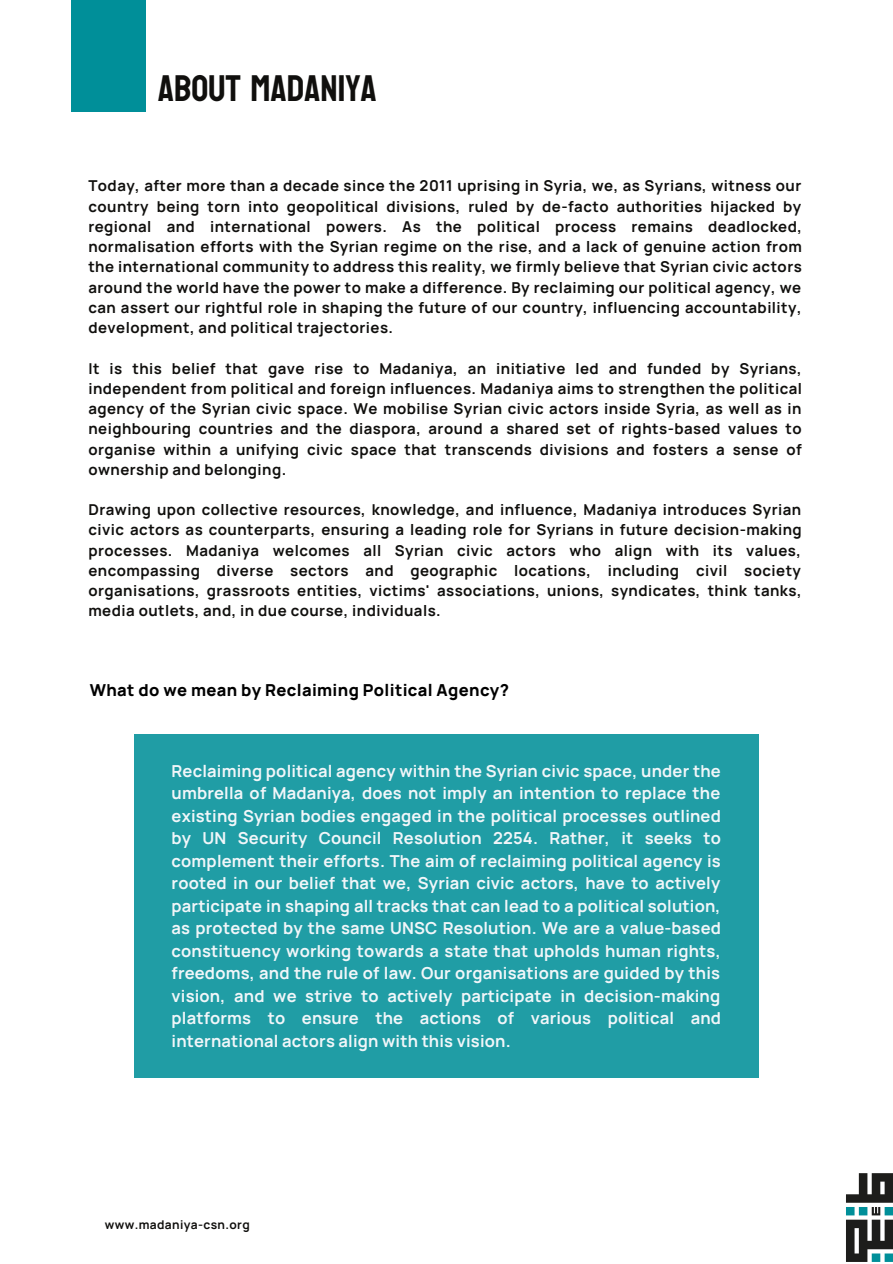
<style>
.page{position:relative;width:893px;height:1264px;background:#fff}
.page>*{position:absolute;margin:0;border:0;box-sizing:border-box;transform-origin:0 0}
.t1{font:37.5px "Koulen";color:#100f0d}
.t2{font:700 16.5px/22.5px "Manrope";letter-spacing:.01em;color:#f1f6f9;text-align:justify}
.t3{font:800 16.5px "Manrope";letter-spacing:.02em;color:#000}
.t4{font:700 15px/20.2px "Manrope";letter-spacing:.03em;color:#100f0d;text-align:justify}
.t5{font:700 12px "Manrope";letter-spacing:.03em;color:#100f0d}
</style>
<div class="page">
<div style="left:134px;top:734px;width:624px;height:343px;background:#209da5"></div>
<div style="left:71px;top:0;width:74px;height:111px;background:#008f99"></div>
<svg style="left:846px;top:1173px;width:46px;height:88px"></svg>
<p class="t1" style="left:158px;top:66px;width:220px">ABOUT MADANIYA</p>
<p class="t4" style="left:88px;top:175px;width:715px">Today, after more than a decade since the 2011 uprising in Syria, we, as Syrians, witness our country being torn into geopolitical divisions, ruled by de-facto authorities hijacked by regional and international powers. As the political process remains deadlocked, normalisation efforts with the Syrian regime on the rise, and a lack of genuine action from the international community to address this reality, we firmly believe that Syrian civic actors around the world have the power to make a difference. By reclaiming our political agency, we can assert our rightful role in shaping the future of our country, influencing accountability, development, and political trajectories.</p>
<p class="t4" style="left:88px;top:357px;width:715px">It is this belief that gave rise to Madaniya, an initiative led and funded by Syrians, independent from political and foreign influences. Madaniya aims to strengthen the political agency of the Syrian civic space. We mobilise Syrian civic actors inside Syria, as well as in neighbouring countries and the diaspora, around a shared set of rights-based values to organise within a unifying civic space that transcends divisions and fosters a sense of ownership and belonging.</p>
<p class="t4" style="left:88px;top:499px;width:714px">Drawing upon collective resources, knowledge, and influence, Madaniya introduces Syrian civic actors as counterparts, ensuring a leading role for Syrians in future decision-making processes. Madaniya welcomes all Syrian civic actors who align with its values, encompassing diverse sectors and geographic locations, including civil society organisations, grassroots entities, victims' associations, unions, syndicates, think tanks, media outlets, and, in due course, individuals.</p>
<p class="t3" style="left:90px;top:678px;width:420px">What do we mean by Reclaiming Political Agency?</p>
<p class="t2" style="left:171px;top:759px;width:551px">Reclaiming political agency within the Syrian civic space, under the umbrella of Madaniya, does not imply an intention to replace the existing Syrian bodies engaged in the political processes outlined by UN Security Council Resolution 2254. Rather, it seeks to complement their efforts. The aim of reclaiming political agency is rooted in our belief that we, Syrian civic actors, have to actively participate in shaping all tracks that can lead to a political solution, as protected by the same UNSC Resolution. We are a value-based constituency working towards a state that upholds human rights, freedoms, and the rule of law. Our organisations are guided by this vision, and we strive to actively participate in decision-making platforms to ensure the actions of various political and international actors align with this vision.</p>
<p class="t5" style="left:105px;top:1215px;width:146px">www.madaniya-csn.org</p>
</div>
